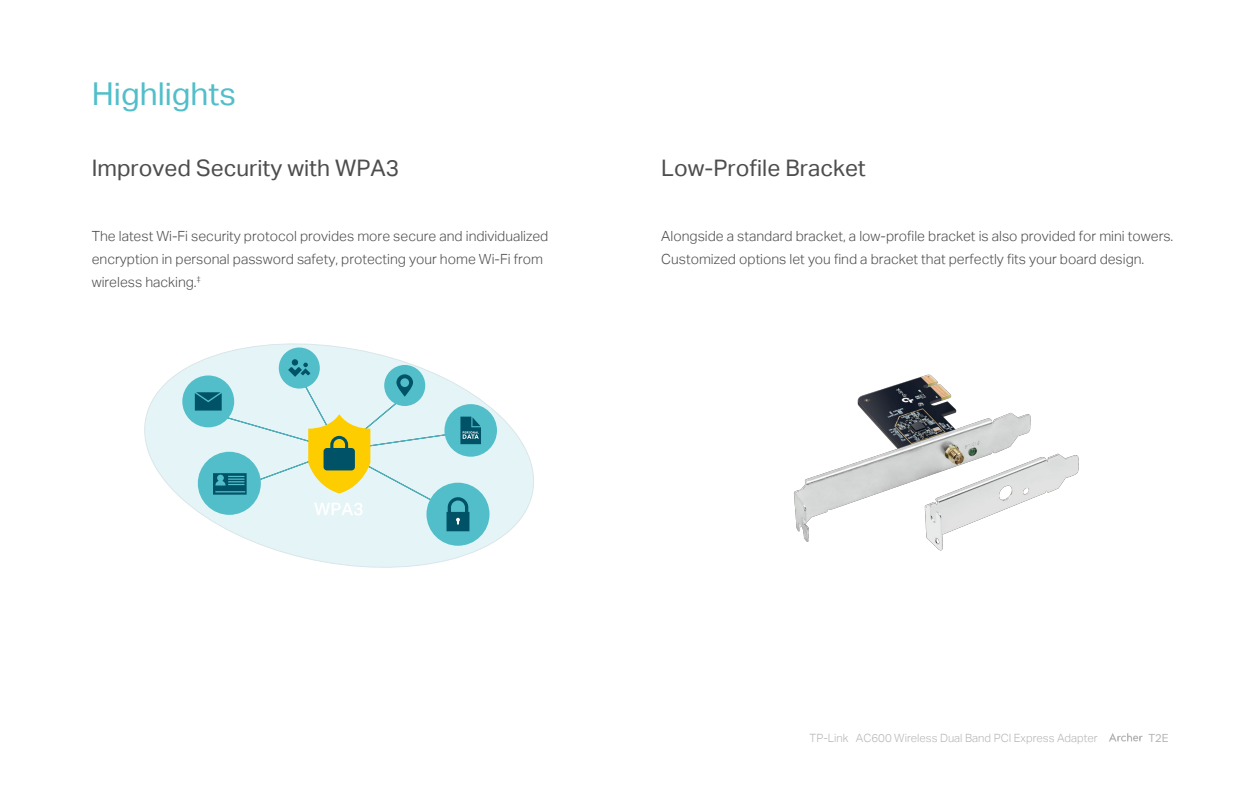
<style>
.page{position:relative;width:1260px;height:788px;background:#fff}
.page>*{position:absolute;margin:0;border:0;box-sizing:border-box;transform-origin:0 0}
.t1{font:31.5px "TP Link Aktiv Regular";color:#51beca}
.t2{font:22.75px "TP Link Aktiv Regular";color:#4d4d4d}
.t3{font:14px/22.8px "TP Link Aktiv Light";color:#4d4d4d}
.t4{font:11.38px "TP Link Aktiv Light";color:#b5b5b5}
.t5{font:11.2px "TP Link Aktiv Regular";color:#b5b5b5}
</style>
<div class="page">
<svg style="left:1109px;top:733px;width:34px;height:8px"></svg>
<svg style="left:144px;top:343px;width:390px;height:224px"></svg>
<div style="left:182px;top:375px;width:52px;height:52px;background:#51beca;border-radius:50%"></div>
<div style="left:279px;top:347px;width:41px;height:41px;background:#51beca;border-radius:50%"></div>
<div style="left:426px;top:482px;width:64px;height:63px;background:#51beca;border-radius:50%"></div>
<div style="left:444px;top:404px;width:53px;height:52px;background:#51beca;border-radius:50%"></div>
<svg style="left:195px;top:359px;width:286px;height:172px;background:#bdded7"></svg>
<img style="left:793px;top:374px;width:286px;height:177px">
<h1 class="t1" style="left:92px;top:82px;width:146px">Highlights</h1>
<h2 class="t2" style="left:92px;top:154px;width:309px">Improved Security with WPA3</h2>
<p class="t3" style="left:92px;top:226px;width:458px">The latest Wi-Fi security protocol provides more secure and individualized encryption in personal password safety, protecting your home Wi-Fi from wireless hacking.<sup>‡</sup></p>
<h2 class="t2" style="left:661px;top:154px;width:206px">Low-Profile Bracket</h2>
<p class="t3" style="left:661px;top:225px;width:514px">Alongside a standard bracket, a low-profile bracket is also provided for mini towers.<br>Customized options let you find a bracket that perfectly fits your board design.</p>
<p class="t4" style="left:810px;top:733px;width:290px">TP-Link AC600 Wireless Dual Band PCI Express Adapter</p>
<p class="t5" style="left:1149px;top:733px;width:22px">T2E</p>
</div>
